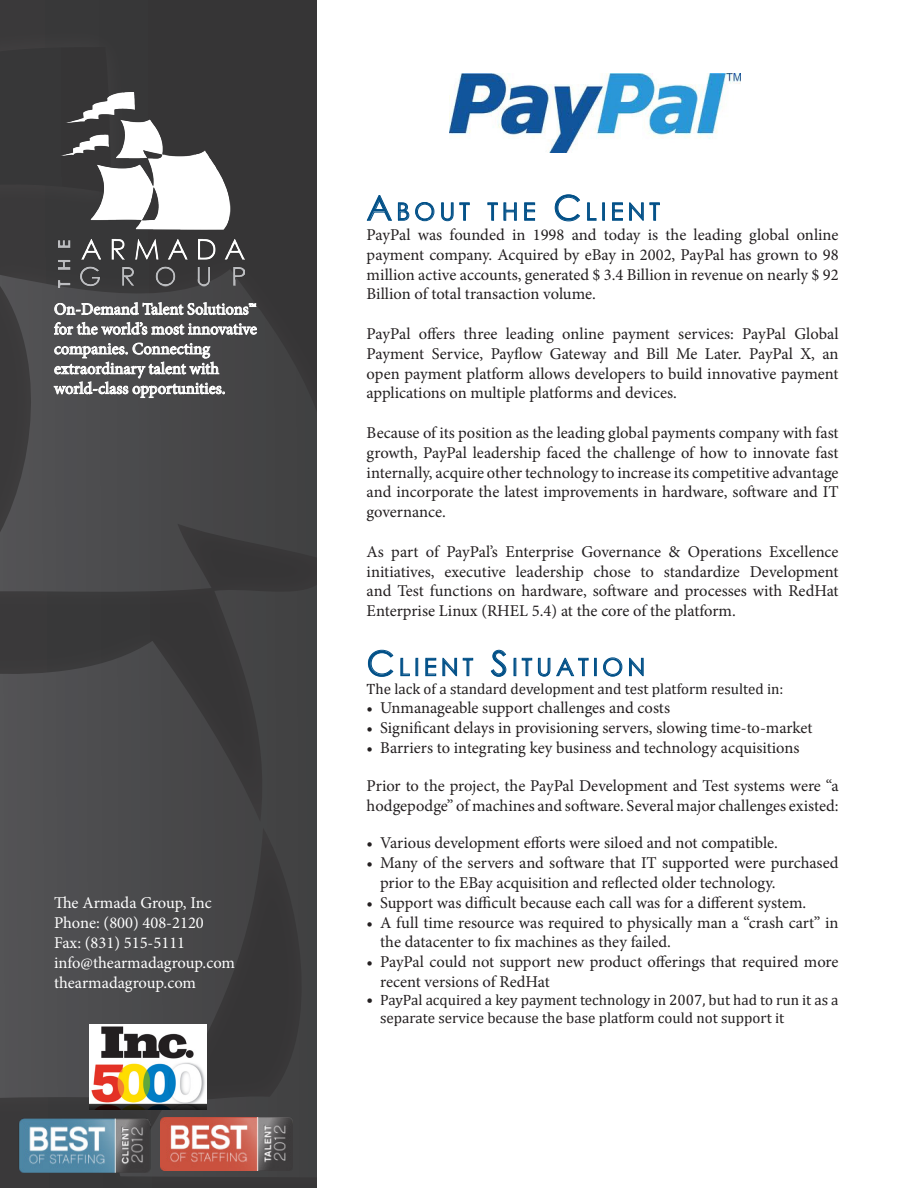
<style>
.page{position:relative;width:918px;height:1188px;background:#fff}
.page>*{position:absolute;margin:0;border:0;box-sizing:border-box;transform-origin:0 0}
.Heading{font:24.15px "Century Gothic";letter-spacing:.17em;color:#004f87}
.Heading_Large{font:24.15px "Century Gothic";letter-spacing:.17em;color:#004f87}
.t1{font:16.5px/19.8px "Minion Pro";letter-spacing:-.005em;color:#231f20;text-align:justify}
.t2{font:16.5px/19.8px "Minion Pro";color:#fff}
.t3{font:15px/18px "Cambria";color:#231f20}
.s1{font-size:34.5px}
</style>
<div class="page">
<div style="left:0;top:0;width:316px;height:1188px;background:#363536"></div>
<svg style="left:0;top:307px;width:316px;height:870px"></svg>
<svg style="left:366px;top:195px;width:69px;height:26px"></svg>
<svg style="left:441px;top:202px;width:29px;height:19px"></svg>
<svg style="left:487px;top:202px;width:30px;height:19px"></svg>
<svg style="left:524px;top:202px;width:11px;height:19px"></svg>
<svg style="left:554px;top:194px;width:26px;height:28px"></svg>
<svg style="left:587px;top:202px;width:10px;height:19px"></svg>
<div style="left:602px;top:203px;width:3px;height:18px;border:1px solid #004f87"></div>
<svg style="left:612px;top:202px;width:11px;height:19px"></svg>
<svg style="left:629px;top:202px;width:31px;height:19px"></svg>
<svg style="left:368px;top:650px;width:26px;height:27px"></svg>
<svg style="left:400px;top:658px;width:10px;height:18px"></svg>
<svg style="left:416px;top:658px;width:2px;height:18px"></svg>
<svg style="left:425px;top:658px;width:48px;height:18px"></svg>
<svg style="left:490px;top:650px;width:17px;height:27px"></svg>
<svg style="left:514px;top:658px;width:2px;height:18px"></svg>
<svg style="left:522px;top:657px;width:67px;height:20px"></svg>
<div style="left:594px;top:658px;width:3px;height:18px;border:1px solid #004f87"></div>
<svg style="left:603px;top:657px;width:20px;height:20px"></svg>
<svg style="left:629px;top:658px;width:15px;height:18px"></svg>
<img style="left:449px;top:73px;width:292px;height:79px">
<img style="left:160px;top:1118px;width:132px;height:52px">
<img style="left:19px;top:1118px;width:132px;height:55px">
<img style="left:90px;top:1024px;width:117px;height:85px">
<svg style="left:0;top:258px;width:257px;height:140px"></svg>
<img style="left:58px;top:92px;width:186px;height:195px">
<p class="t2" style="left:54px;top:299px;width:204px">On-Demand Talent Solutions™ for the world’s most innovative companies. Connecting extraordinary talent with world-class opportunities.</p>
<p class="t2" style="left:54px;top:893px;width:159px">The Armada Group, Inc</p>
<p class="t2" style="left:54px;top:913px;width:151px">Phone: (800) 408-2120</p>
<p class="t2" style="left:54px;top:933px;width:133px">Fax: (831) 515-5111</p>
<p class="t2" style="left:54px;top:953px;width:183px">info@thearmadagroup.com</p>
<p class="t2" style="left:54px;top:973px;width:144px">thearmadagroup.com</p>
<p class="Heading_Large" style="left:367px;top:195px;width:295px"><span class="s1">A</span>BOUT THE <span class="s1">C</span>LIENT</p>
<p class="t1" style="left:367px;top:225px;width:473px">PayPal was founded in 1998 and today is the leading global online payment company. Acquired by eBay in 2002, PayPal has grown to 98 million active accounts, generated $ 3.4 Billion in revenue on nearly $ 92<br>Billion of total transaction volume.</p>
<p class="t1" style="left:367px;top:324px;width:474px">PayPal offers three leading online payment services: PayPal Global Payment Service, Payflow Gateway and Bill Me Later. PayPal X, an open payment platform allows developers to build innovative payment applications on multiple platforms and devices.</p>
<p class="t1" style="left:367px;top:423px;width:474px">Because of its position as the leading global payments company with fast growth, PayPal leadership faced the challenge of how to innovate fast internally, acquire other technology to increase its competitive advantage and incorporate the latest improvements in hardware, software and IT governance.</p>
<p class="t1" style="left:367px;top:542px;width:473px">As part of PayPal’s Enterprise Governance &amp; Operations Excellence initiatives, executive leadership chose to standardize Development and Test functions on hardware, software and processes with RedHat Enterprise Linux (RHEL 5.4) at the core of the platform.</p>
<p class="Heading" style="left:367px;top:650px;width:280px"><span class="s1">C</span>LIENT <span class="s1">S</span>ITUATION</p>
<p class="t3" style="left:367px;top:680px;width:418px">The lack of a standard development and test platform resulted in:</p>
<p class="t1" style="left:367px;top:698px;width:305px">• Unmanageable support challenges and costs</p>
<p class="t1" style="left:367px;top:718px;width:447px">• Significant delays in provisioning servers, slowing time-to-market</p>
<p class="t1" style="left:367px;top:738px;width:434px">• Barriers to integrating key business and technology acquisitions</p>
<p class="t1" style="left:367px;top:776px;width:473px">Prior to the project, the PayPal Development and Test systems were “a hodgepodge” of machines and software. Several major challenges existed:</p>
<p class="t1" style="left:367px;top:833px;width:413px">• Various development efforts were siloed and not compatible.</p>
<p class="t1" style="left:380px;top:853px;width:460px;text-indent:-14px">• Many of the servers and software that IT supported were purchased prior to the EBay acquisition and reflected older technology.</p>
<p class="t1" style="left:367px;top:893px;width:441px">• Support was difficult because each call was for a different system.</p>
<p class="t1" style="left:380px;top:913px;width:460px;text-indent:-14px">• A full time resource was required to physically man a “crash cart” in the datacenter to fix machines as they failed.</p>
<p class="t1" style="left:380px;top:952px;width:460px;text-indent:-14px">• PayPal could not support new product offerings that required more recent versions of RedHat</p>
<p class="t3" style="left:380px;top:991px;width:460px;text-indent:-14px">• PayPal acquired a key payment technology in 2007, but had to run it as a separate service because the base platform could not support it</p>
</div>
